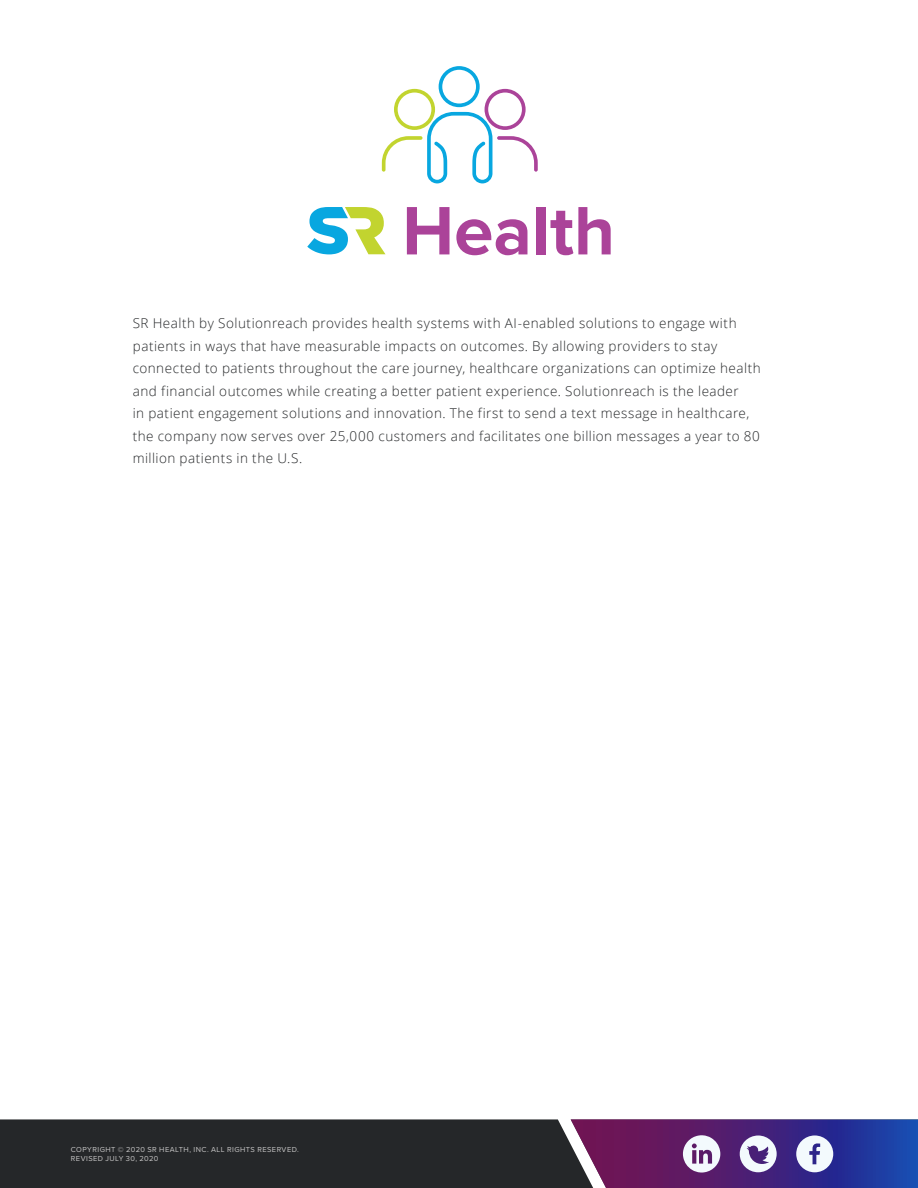
<style>
.page{position:relative;width:918px;height:1188px;background:#fff}
.page>*{position:absolute;margin:0;border:0;box-sizing:border-box;transform-origin:0 0}
.t1{font:700 70.95px "Proxima Nova";color:#ab4399}
.t2{font:300 13.5px/22.5px "Open Sans";letter-spacing:.035em;color:#252729}
.t3{font:7.5px/9px "Proxima Nova";letter-spacing:.06em;color:#c5c4c4}
</style>
<div class="page">
<svg style="left:0;top:1119px;width:918px;height:69px;background:#3b334f"></svg>
<svg style="left:307px;top:207px;width:79px;height:47px"></svg>
<svg style="left:382px;top:66px;width:156px;height:117px"></svg>
<h1 class="t1" style="left:402px;top:178px;width:214px">Health</h1>
<p class="t2" style="left:133px;top:312px;width:629px">SR Health by Solutionreach provides health systems with AI-enabled solutions to engage with patients in ways that have measurable impacts on outcomes. By allowing providers to stay connected to patients throughout the care journey, healthcare organizations can optimize health and financial outcomes while creating a better patient experience. Solutionreach is the leader<br>in patient engagement solutions and innovation. The first to send a text message in healthcare, the company now serves over 25,000 customers and facilitates one billion messages a year to 80 million patients in the U.S.</p>
<p class="t3" style="left:71px;top:1145px;width:230px">COPYRIGHT © 2020 SR HEALTH, INC. ALL RIGHTS RESERVED.<br>REVISED JULY 30, 2020</p>
</div>
